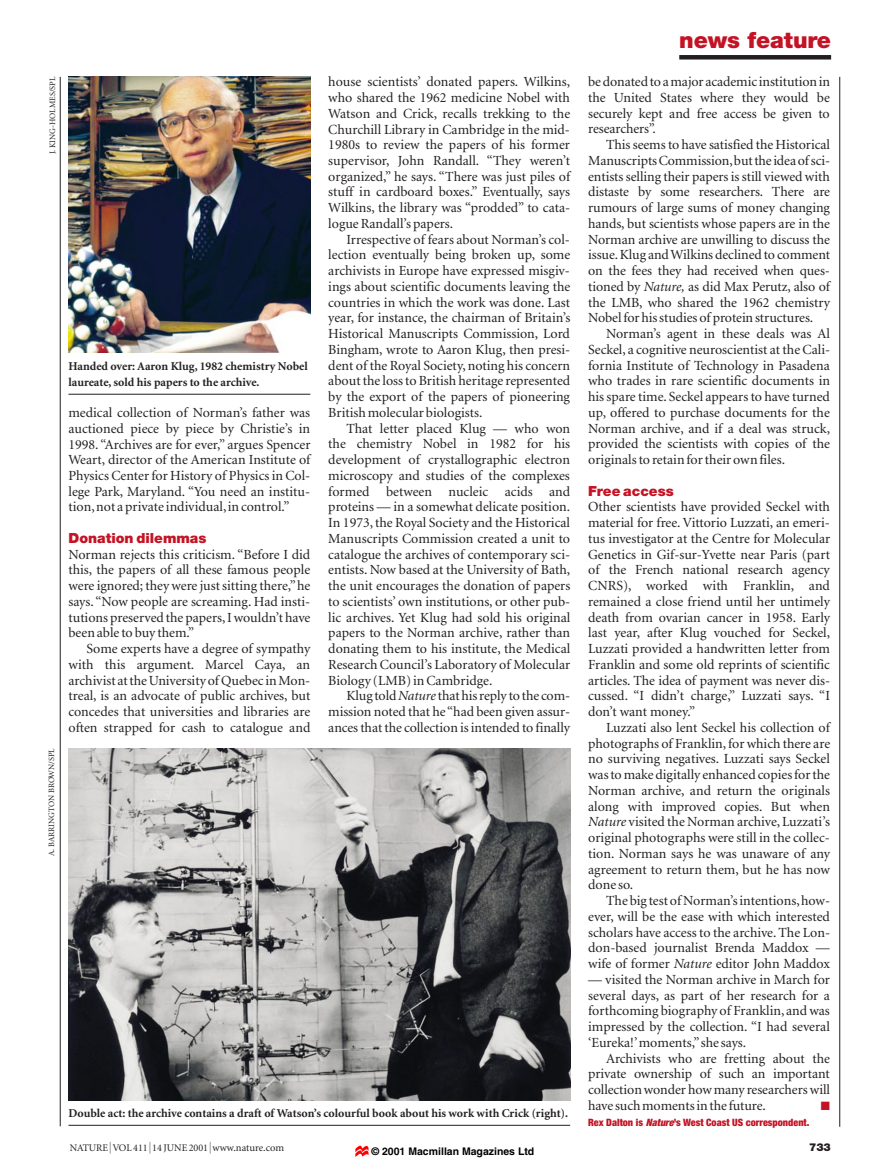
<style>
.page{position:relative;width:893px;height:1173px;background:#fff}
.page>*{position:absolute;margin:0;border:0;box-sizing:border-box;transform-origin:0 0}
.t1{font:900 22.5px "Helvetica Neue";letter-spacing:-.005em;color:#c41324}
.t2{font:13.95px/15.8px "Minion";color:#231f20;text-align:justify}
.t3{font:900 13.95px "Helvetica Neue";color:#c41324}
.t4{font:700 12px/15.8px "Minion";color:#231f20}
.t5{font:12px "Zapf Dingbats";color:#c41324}
.t6{font:900 10.8px "Helvetica Neue";color:#231f20}
.t7{font:700 10.5px "Helvetica";color:#000}
.t8{font:900 condensed 10.2px "Helvetica Neue";color:#c41324}
.t9{font:10.2px "Minion";color:#231f20}
.t10{font:8.25px "Minion";color:#231f20}
.s1{font-style:italic}
.s2{font-family:"Unica SB";font-weight:300;font-size:12px}
.s3{font-size:10.5px}
</style>
<div class="page">
<div style="left:679px;top:55px;width:152px;height:5px;background:#231f20"></div>
<img style="left:68px;top:748px;width:502px;height:352px">
<hr style="left:839px;top:77px;width:1px;height:1050px;background:#231f20">
<hr style="left:68px;top:1125px;width:502px;height:1px;background:#231f20">
<hr style="left:68px;top:394px;width:242px;height:1px;background:#231f20">
<img style="left:68px;top:77px;width:242px;height:275px">
<hr style="left:60px;top:77px;width:1px;height:1049px;background:#231f20">
<svg style="left:355px;top:1146px;width:13px;height:11px"></svg>
<p class="t10" style="left:49px;top:154px;width:79px;rotate:-90deg">J. KING-HOLMES/SPL</p>
<p class="t10" style="left:48px;top:856px;width:109px;rotate:-90deg">A. BARRINGTON BROWN/SPL</p>
<p class="t4" style="left:68px;top:359px;width:241px">Handed over: Aaron Klug, 1982 chemistry Nobel laureate, sold his papers to the archive.</p>
<p class="t2" style="left:68px;top:406px;width:243px">medical collection of Norman’s father was auctioned piece by piece by Christie’s in 1998. “Archives are for ever,” argues Spencer Weart, director of the American Institute of Physics Center for History of Physics in Col&shy;lege Park, Maryland. “You need an institu&shy;tion,not a private individual,in control.”</p>
<p class="t3" style="left:68px;top:533px;width:139px">Donation dilemmas</p>
<p class="t2" style="left:68px;top:548px;width:243px">Norman rejects this criticism. “Before I did this, the papers of all these famous people were ignored; they were just sitting there,”he says. “Now people are screaming. Had insti&shy;tutions preserved the papers,I wouldn’t have been able to buy them.”</p>
<p class="t2" style="left:68px;top:642px;width:243px;text-indent:18px">Some experts have a degree of sympathy with this argument. Marcel Caya, an archivist at the University of Quebec in Mon&shy;treal, is an advocate of public archives, but concedes that universities and libraries are often strapped for cash to catalogue and</p>
<p class="t2" style="left:328px;top:75px;width:243px">house scientists’ donated papers. Wilkins, who shared the 1962 medicine Nobel with Watson and Crick, recalls trekking to the Churchill Library in Cambridge in the mid-1980s to review the papers of his former supervisor, John Randall. “They weren’t organized,” he says. “There was just piles of stuff in cardboard boxes.” Eventually, says Wilkins, the library was “prodded” to cata&shy;logue Randall’s papers.</p>
<p class="t2" style="left:328px;top:233px;width:243px;text-indent:18px">Irrespective of fears about Norman’s col&shy;lection eventually being broken up, some archivists in Europe have expressed misgiv&shy;ings about scientific documents leaving the countries in which the work was done. Last year, for instance, the chairman of Britain’s Historical Manuscripts Commission, Lord Bingham, wrote to Aaron Klug, then presi&shy;dent of the Royal Society, noting his concern about the loss to British heritage represented by the export of the papers of pioneering British molecular biologists.</p>
<p class="t2" style="left:328px;top:422px;width:243px;text-indent:18px">That letter placed Klug — who won the chemistry Nobel in 1982 for his development of crystallographic electron microscopy and studies of the complexes formed between nucleic acids and proteins — in a somewhat delicate position.<br>In 1973, the Royal Society and the Historical Manuscripts Commission created a unit to catalogue the archives of contemporary sci&shy;entists. Now based at the University of Bath, the unit encourages the donation of papers to scientists’ own institutions, or other pub&shy;lic archives. Yet Klug had sold his original papers to the Norman archive, rather than donating them to his institute, the Medical Research Council’s Laboratory of Molecular Biology (LMB) in Cambridge.</p>
<p class="t2" style="left:328px;top:689px;width:243px;text-indent:18px">Klug told <span class="s1">Nature</span>that his reply to the com&shy;mission noted that he “had been given assur&shy;ances that the collection is intended to finally</p>
<p class="t4" style="left:68px;top:1106px;width:501px">Double act: the archive contains a draft of Watson’s colourful book about his work with Crick (right).</p>
<h1 class="t1" style="left:679px;top:32px;width:153px">news feature</h1>
<p class="t2" style="left:588px;top:75px;width:243px">be donated to a major academic institution in the United States where they would be securely kept and free access be given to researchers”.</p>
<p class="t2" style="left:588px;top:138px;width:243px;text-indent:18px">This seems to have satisfied the Historical Manuscripts Commission,but the idea of sci&shy;entists selling their papers is still viewed with distaste by some researchers. There are rumours of large sums of money changing hands, but scientists whose papers are in the Norman archive are unwilling to discuss the issue.Klug and Wilkins declined to comment on the fees they had received when ques&shy;tioned by <span class="s1">Nature,</span> as did Max Perutz, also of the LMB, who shared the 1962 chemistry Nobel for his studies of protein structures.</p>
<p class="t2" style="left:588px;top:327px;width:243px;text-indent:18px">Norman’s agent in these deals was Al Seckel, a cognitive neuroscientist at the Cali&shy;fornia Institute of Technology in Pasadena who trades in rare scientific documents in his spare time. Seckel appears to have turned up, offered to purchase documents for the Norman archive, and if a deal was struck, provided the scientists with copies of the originals to retain for their own files.</p>
<p class="t3" style="left:588px;top:486px;width:87px">Free access</p>
<p class="t2" style="left:588px;top:500px;width:243px">Other scientists have provided Seckel with material for free. Vittorio Luzzati, an emeri&shy;tus investigator at the Centre for Molecular Genetics in Gif-sur-Yvette near Paris (part of the French national research agency CNRS), worked with Franklin, and remained a close friend until her untimely death from ovarian cancer in 1958. Early last year, after Klug vouched for Seckel, Luzzati provided a handwritten letter from Franklin and some old reprints of scientific articles. The idea of payment was never dis&shy;cussed. “I didn’t charge,” Luzzati says. “I don’t want money.”</p>
<p class="t2" style="left:588px;top:721px;width:243px;text-indent:18px">Luzzati also lent Seckel his collection of photographs of Franklin, for which there are no surviving negatives. Luzzati says Seckel was to make digitally enhanced copies for the Norman archive, and return the originals along with improved copies. But when <span class="s1">Nature</span> visited the Norman archive, Luzzati’s original photographs were still in the collec&shy;tion. Norman says he was unaware of any agreement to return them, but he has now done so.</p>
<p class="t2" style="left:588px;top:894px;width:243px;text-indent:18px">The big test of Norman’s intentions,how&shy;ever, will be the ease with which interested scholars have access to the archive. The Lon&shy;don-based journalist Brenda Maddox — wife of former <span class="s1">Nature</span> editor John Maddox</p>
<p class="t2" style="left:588px;top:973px;width:243px">— visited the Norman archive in March for several days, as part of her research for a forthcoming biography of Franklin, and was impressed by the collection. “I had several ‘Eureka!’moments,”she says.</p>
<p class="t2" style="left:588px;top:1052px;width:243px;text-indent:18px">Archivists who are fretting about the private ownership of such an important collection wonder how many researchers will have such moments in the future.</p>
<p class="t5" style="left:820px;top:1100px;width:11px">■</p>
<p class="t8" style="left:588px;top:1118px;width:223px">Rex Dalton is <span class="s1">Nature</span>’s West Coast US correspondent.</p>
<p class="t9" style="left:70px;top:1143px;width:216px">NATURE<span class="s2">|</span> VOL 411 <span class="s2">|</span> 14 JUNE 2001 <span class="s2">|</span> <span class="s3">www.nature.com</span></p>
<p class="t6" style="left:809px;top:1143px;width:23px">733</p>
<p class="t7" style="left:371px;top:1148px;width:164px">© 2001 Macmillan Magazines Ltd</p>
</div>
